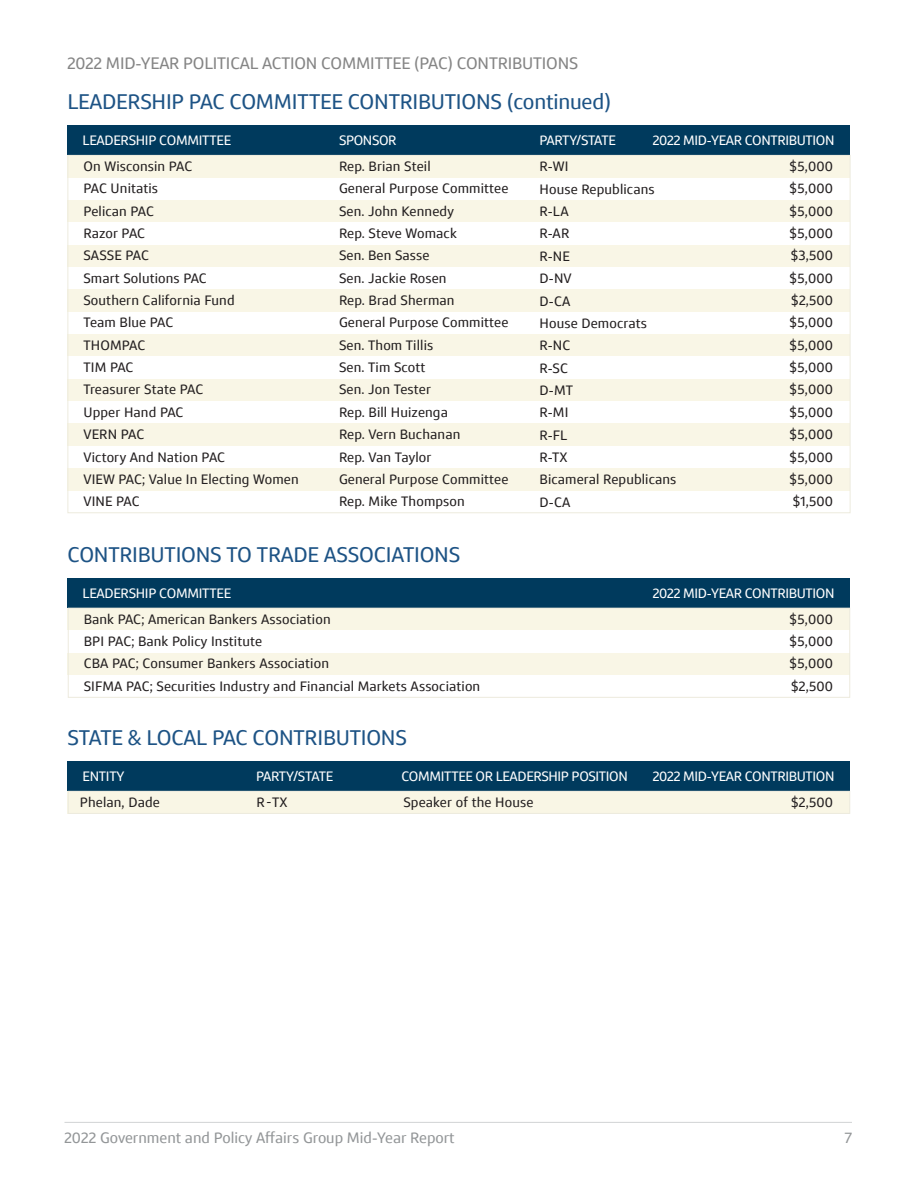
<style>
.page{position:relative;width:918px;height:1188px;background:#fff}
.page>*{position:absolute;margin:0;border:0;box-sizing:border-box;transform-origin:0 0}
.t1{font:21px "Optimist";letter-spacing:-.01em;color:#1d5385}
.t2{font:16.5px "Optimist";letter-spacing:-.01em;color:#858585}
.t3{font:15px "Optimist";color:#939698}
.t4{font:13.5px "Optimist";letter-spacing:.01em;color:#231f20}
.t5{font:13.5px "Optimist";letter-spacing:-.025em;color:#fff}
</style>
<div class="page">
<div style="left:68px;top:125px;width:782px;height:31px;background:#003a5d"></div>
<div style="left:68px;top:156px;width:782px;height:22px;background:#f9f6e5"></div>
<div style="left:68px;top:200px;width:782px;height:23px;background:#f9f6e6"></div>
<div style="left:68px;top:245px;width:782px;height:22px;background:#f9f6e6"></div>
<div style="left:68px;top:290px;width:782px;height:22px;background:#f9f6e6"></div>
<div style="left:68px;top:334px;width:782px;height:23px;background:#f9f6e6"></div>
<div style="left:68px;top:379px;width:782px;height:22px;background:#f9f6e6"></div>
<div style="left:68px;top:424px;width:782px;height:22px;background:#f9f6e6"></div>
<div style="left:68px;top:468px;width:782px;height:23px;background:#f9f6e6"></div>
<div style="left:68px;top:578px;width:782px;height:30px;background:#003a5d"></div>
<div style="left:68px;top:608px;width:782px;height:23px;background:#f9f6e5"></div>
<div style="left:68px;top:653px;width:782px;height:22px;background:#f9f6e6"></div>
<div style="left:68px;top:608px;width:782px;height:90px;border:1px solid #edebde"></div>
<hr style="left:64px;top:1122px;width:788px;height:1px;background:#d1d3d4">
<div style="left:68px;top:761px;width:782px;height:30px;background:#003a5d"></div>
<div style="left:68px;top:791px;width:782px;height:23px;background:#f9f6e5"></div>
<div style="left:68px;top:791px;width:782px;height:23px;border:1px solid #edebde"></div>
<p class="t2" style="left:68px;top:54px;width:512px">2022 MID-YEAR POLITICAL ACTION COMMITTEE (PAC) CONTRIBUTIONS</p>
<h1 class="t1" style="left:68px;top:89px;width:545px">LEADERSHIP PAC COMMITTEE CONTRIBUTIONS (continued)</h1>
<p class="t5" style="left:83px;top:133px;width:150px">LEADERSHIP COMMITTEE</p>
<p class="t5" style="left:339px;top:133px;width:59px">SPONSOR</p>
<p class="t5" style="left:540px;top:133px;width:78px">PARTY/STATE</p>
<p class="t5" style="left:653px;top:133px;width:183px">2022 MID-YEAR CONTRIBUTION</p>
<p class="t4" style="left:83px;top:158px;width:110px">On Wisconsin PAC</p>
<p class="t4" style="left:339px;top:158px;width:93px">Rep. Brian Steil</p>
<p class="t4" style="left:540px;top:159px;width:31px">R-WI</p>
<p class="t4" style="left:789px;top:158px;width:45px">$5,000</p>
<p class="t4" style="left:83px;top:181px;width:76px">PAC Unitatis</p>
<p class="t4" style="left:339px;top:181px;width:171px">General Purpose Committee</p>
<p class="t4" style="left:540px;top:181px;width:117px">House Republicans</p>
<p class="t4" style="left:789px;top:181px;width:45px">$5,000</p>
<p class="t4" style="left:83px;top:203px;width:72px">Pelican PAC</p>
<p class="t4" style="left:339px;top:203px;width:116px">Sen. John Kennedy</p>
<p class="t4" style="left:540px;top:204px;width:31px">R-LA</p>
<p class="t4" style="left:789px;top:203px;width:45px">$5,000</p>
<p class="t4" style="left:83px;top:225px;width:63px">Razor PAC</p>
<p class="t4" style="left:339px;top:225px;width:119px">Rep. Steve Womack</p>
<p class="t4" style="left:540px;top:226px;width:31px">R-AR</p>
<p class="t4" style="left:789px;top:225px;width:45px">$5,000</p>
<p class="t4" style="left:83px;top:248px;width:67px">SASSE PAC</p>
<p class="t4" style="left:339px;top:248px;width:92px">Sen. Ben Sasse</p>
<p class="t4" style="left:540px;top:248px;width:32px">R-NE</p>
<p class="t4" style="left:791px;top:248px;width:44px">$3,500</p>
<p class="t4" style="left:83px;top:270px;width:125px">Smart Solutions PAC</p>
<p class="t4" style="left:339px;top:270px;width:109px">Sen. Jackie Rosen</p>
<p class="t4" style="left:540px;top:271px;width:34px">D-NV</p>
<p class="t4" style="left:789px;top:270px;width:45px">$5,000</p>
<p class="t4" style="left:83px;top:293px;width:153px">Southern California Fund</p>
<p class="t4" style="left:339px;top:293px;width:117px">Rep. Brad Sherman</p>
<p class="t4" style="left:540px;top:293px;width:32px">D-CA</p>
<p class="t4" style="left:791px;top:293px;width:44px">$2,500</p>
<p class="t4" style="left:83px;top:315px;width:91px">Team Blue PAC</p>
<p class="t4" style="left:339px;top:315px;width:171px">General Purpose Committee</p>
<p class="t4" style="left:540px;top:315px;width:109px">House Democrats</p>
<p class="t4" style="left:789px;top:315px;width:45px">$5,000</p>
<p class="t4" style="left:83px;top:337px;width:63px">THOMPAC</p>
<p class="t4" style="left:339px;top:337px;width:96px">Sen. Thom Tillis</p>
<p class="t4" style="left:540px;top:338px;width:32px">R-NC</p>
<p class="t4" style="left:789px;top:337px;width:45px">$5,000</p>
<p class="t4" style="left:83px;top:360px;width:52px">TIM PAC</p>
<p class="t4" style="left:339px;top:360px;width:88px">Sen. Tim Scott</p>
<p class="t4" style="left:540px;top:360px;width:30px">R-SC</p>
<p class="t4" style="left:789px;top:360px;width:45px">$5,000</p>
<p class="t4" style="left:83px;top:382px;width:121px">Treasurer State PAC</p>
<p class="t4" style="left:339px;top:382px;width:93px">Sen. Jon Tester</p>
<p class="t4" style="left:540px;top:382px;width:35px">D-MT</p>
<p class="t4" style="left:789px;top:382px;width:45px">$5,000</p>
<p class="t4" style="left:83px;top:404px;width:102px">Upper Hand PAC</p>
<p class="t4" style="left:339px;top:404px;width:110px">Rep. Bill Huizenga</p>
<p class="t4" style="left:540px;top:405px;width:30px">R-MI</p>
<p class="t4" style="left:789px;top:404px;width:45px">$5,000</p>
<p class="t4" style="left:83px;top:427px;width:62px">VERN PAC</p>
<p class="t4" style="left:339px;top:427px;width:123px">Rep. Vern Buchanan</p>
<p class="t4" style="left:540px;top:427px;width:29px">R-FL</p>
<p class="t4" style="left:789px;top:427px;width:45px">$5,000</p>
<p class="t4" style="left:83px;top:449px;width:143px">Victory And Nation PAC</p>
<p class="t4" style="left:339px;top:449px;width:94px">Rep. Van Taylor</p>
<p class="t4" style="left:540px;top:449px;width:30px">R-TX</p>
<p class="t4" style="left:789px;top:449px;width:45px">$5,000</p>
<p class="t4" style="left:83px;top:471px;width:217px">VIEW PAC; Value In Electing Women</p>
<p class="t4" style="left:339px;top:471px;width:171px">General Purpose Committee</p>
<p class="t4" style="left:540px;top:472px;width:138px">Bicameral Republicans</p>
<p class="t4" style="left:789px;top:471px;width:45px">$5,000</p>
<p class="t4" style="left:83px;top:494px;width:58px">VINE PAC</p>
<p class="t4" style="left:339px;top:494px;width:127px">Rep. Mike Thompson</p>
<p class="t4" style="left:540px;top:494px;width:32px">D-CA</p>
<p class="t4" style="left:792px;top:494px;width:42px">$1,500</p>
<h1 class="t1" style="left:68px;top:543px;width:394px">CONTRIBUTIONS TO TRADE ASSOCIATIONS</h1>
<p class="t5" style="left:83px;top:585px;width:150px">LEADERSHIP COMMITTEE</p>
<p class="t5" style="left:653px;top:585px;width:183px">2022 MID-YEAR CONTRIBUTION</p>
<p class="t4" style="left:84px;top:611px;width:248px">Bank PAC; American Bankers Association</p>
<p class="t4" style="left:789px;top:611px;width:45px">$5,000</p>
<p class="t4" style="left:84px;top:634px;width:180px">BPI PAC; Bank Policy Institute</p>
<p class="t4" style="left:789px;top:634px;width:45px">$5,000</p>
<p class="t4" style="left:84px;top:656px;width:247px">CBA PAC; Consumer Bankers Association</p>
<p class="t4" style="left:789px;top:656px;width:45px">$5,000</p>
<p class="t4" style="left:84px;top:678px;width:398px">SIFMA PAC; Securities Industry and Financial Markets Association</p>
<p class="t4" style="left:791px;top:678px;width:44px">$2,500</p>
<h1 class="t1" style="left:68px;top:725px;width:341px">STATE &amp; LOCAL PAC CONTRIBUTIONS</h1>
<p class="t5" style="left:83px;top:769px;width:43px">ENTITY</p>
<p class="t5" style="left:256px;top:769px;width:79px">PARTY/STATE</p>
<p class="t5" style="left:402px;top:769px;width:228px">COMMITTEE OR LEADERSHIP POSITION</p>
<p class="t5" style="left:653px;top:769px;width:183px">2022 MID-YEAR CONTRIBUTION</p>
<p class="t4" style="left:80px;top:794px;width:81px">Phelan, Dade</p>
<p class="t4" style="left:257px;top:794px;width:33px">R TX</p>
<p class="t4" style="left:267px;top:794px;width:6px">-</p>
<p class="t4" style="left:403px;top:794px;width:132px">Speaker of the House</p>
<p class="t4" style="left:791px;top:794px;width:44px">$2,500</p>
<p class="t3" style="left:64px;top:1129px;width:392px">2022 Government and Policy Affairs Group Mid-Year Report</p>
<p class="t3" style="left:845px;top:1129px;width:9px">7</p>
</div>
